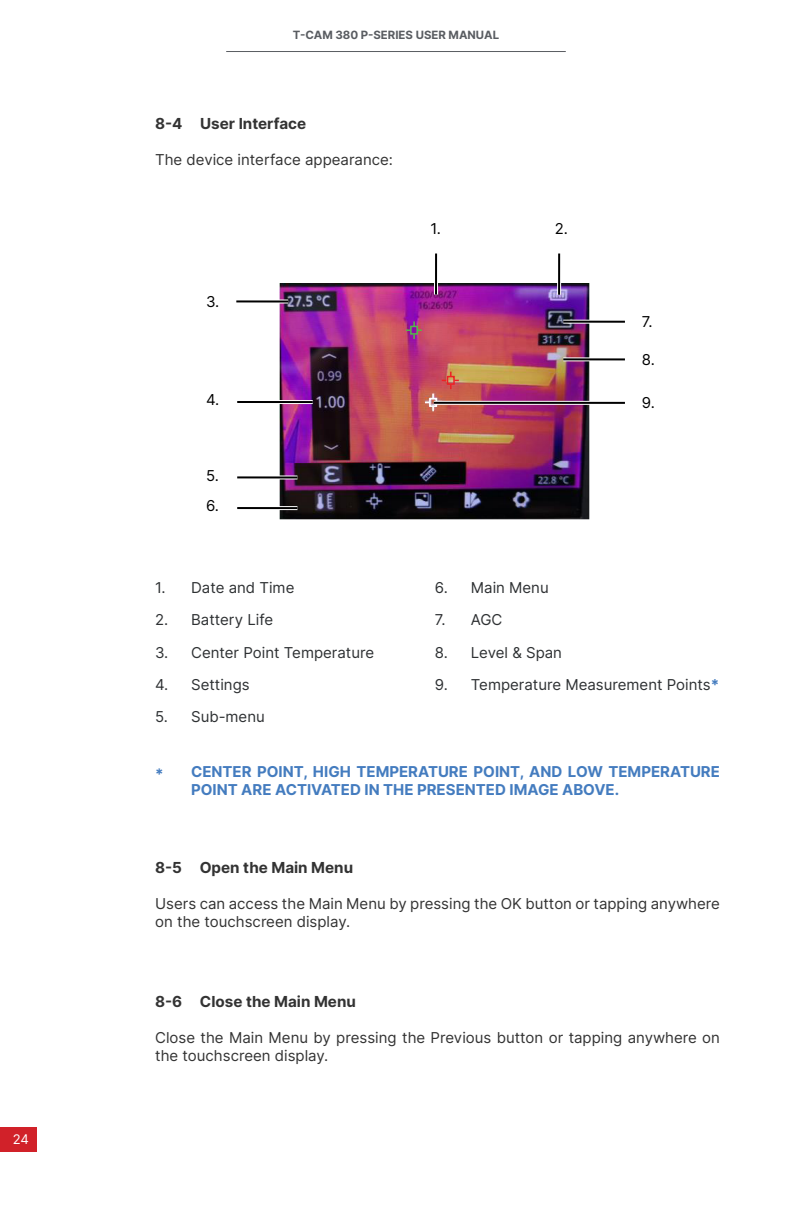
<style>
.page{position:relative;width:792px;height:1224px;background:#fff}
.page>*{position:absolute;margin:0;border:0;box-sizing:border-box;transform-origin:0 0}
.t1{font:700 15.2px "Inter";color:#333}
.t2{font:15px/18px "Inter";color:#333}
.t3{font:15px "Inter";color:#2e3133}
.t4{font:700 15px/18px "Inter";color:#447cbf}
.t5{font:15px/30.6px "Inter";color:#000}
.t6{font:13.2px "Inter";color:#fff}
.t7{font:700 11.4px "Inter";color:#595c61}
.s1{font-weight:700;color:#447cbf}
</style>
<div class="page">
<hr style="left:226px;top:51px;width:340px;height:1px;background:#595c61">
<div style="left:0;top:1127px;width:37px;height:25px;background:#d12129"></div>
<img style="left:280px;top:284px;width:310px;height:236px">
<svg style="left:279px;top:299px;width:9px;height:5px"></svg>
<hr style="left:236px;top:300px;width:52px;height:3px;background:#000">
<svg style="left:563px;top:357px;width:62px;height:4px"></svg>
<hr style="left:563px;top:358px;width:62px;height:2px;background:#000">
<svg style="left:563px;top:320px;width:62px;height:4px"></svg>
<hr style="left:563px;top:321px;width:62px;height:2px;background:#000">
<hr style="left:434px;top:254px;width:4px;height:41px;background:#fff">
<hr style="left:435px;top:254px;width:2px;height:41px;background:#000">
<svg style="left:557px;top:254px;width:4px;height:41px"></svg>
<hr style="left:558px;top:254px;width:2px;height:41px;background:#000">
<hr style="left:237px;top:400px;width:76px;height:4px;background:#fff">
<hr style="left:237px;top:401px;width:76px;height:2px;background:#000">
<svg style="left:279px;top:475px;width:18px;height:5px"></svg>
<hr style="left:237px;top:476px;width:60px;height:3px;background:#000">
<svg style="left:238px;top:506px;width:59px;height:4px"></svg>
<hr style="left:237px;top:507px;width:60px;height:2px;background:#000">
<svg style="left:406px;top:321px;width:16px;height:18px"></svg>
<svg style="left:425px;top:372px;width:34px;height:39px"></svg>
<svg style="left:434px;top:401px;width:191px;height:4px"></svg>
<hr style="left:434px;top:402px;width:191px;height:2px;background:#000">
<p class="t6" style="left:13px;top:1130px;width:18px">24</p>
<p class="t7" style="left:293px;top:27px;width:208px">T-CAM 380 P-SERIES USER MANUAL</p>
<p class="t1" style="left:155px;top:112px;width:153px">8-4 User Interface</p>
<p class="t2" style="left:155px;top:150px;width:239px">The device interface appearance:</p>
<p class="t5" style="left:206px;top:286px;width:15px">3.</p>
<p class="t5" style="left:206px;top:384px;width:15px">4.</p>
<p class="t5" style="left:206px;top:460px;width:14px">5.<br>6.</p>
<p class="t3" style="left:155px;top:577px;width:141px">1. Date and Time</p>
<p class="t3" style="left:155px;top:609px;width:120px">2. Battery Life</p>
<p class="t3" style="left:155px;top:641px;width:221px">3. Center Point Temperature</p>
<p class="t3" style="left:155px;top:673px;width:96px">4. Settings</p>
<p class="t3" style="left:155px;top:706px;width:111px">5. Sub-menu</p>
<p class="t5" style="left:431px;top:213px;width:12px">1.</p>
<p class="t5" style="left:555px;top:213px;width:15px">2.</p>
<p class="t5" style="left:642px;top:306px;width:12px">7.</p>
<p class="t5" style="left:642px;top:344px;width:15px">8.</p>
<p class="t5" style="left:642px;top:387px;width:15px">9.</p>
<p class="t3" style="left:435px;top:577px;width:115px">6. Main Menu</p>
<p class="t3" style="left:435px;top:609px;width:69px">7. AGC</p>
<p class="t3" style="left:435px;top:641px;width:129px">8. Level &amp; Span</p>
<p class="t3" style="left:435px;top:673px;width:286px">9. Temperature Measurement Points<span class="s1">*</span></p>
<p class="t4" style="left:191px;top:763px;width:530px;text-indent:-36px">* CENTER POINT, HIGH TEMPERATURE POINT, AND LOW TEMPERATURE<br>POINT ARE ACTIVATED IN THE PRESENTED IMAGE ABOVE.</p>
<p class="t1" style="left:155px;top:857px;width:200px">8-5 Open the Main Menu</p>
<p class="t2" style="left:155px;top:894px;width:566px">Users can access the Main Menu by pressing the OK button or tapping anywhere on the touchscreen display.</p>
<p class="t1" style="left:155px;top:990px;width:202px">8-6 Close the Main Menu</p>
<p class="t2" style="left:155px;top:1028px;width:566px">Close the Main Menu by pressing the Previous button or tapping anywhere on the touchscreen display.</p>
</div>
